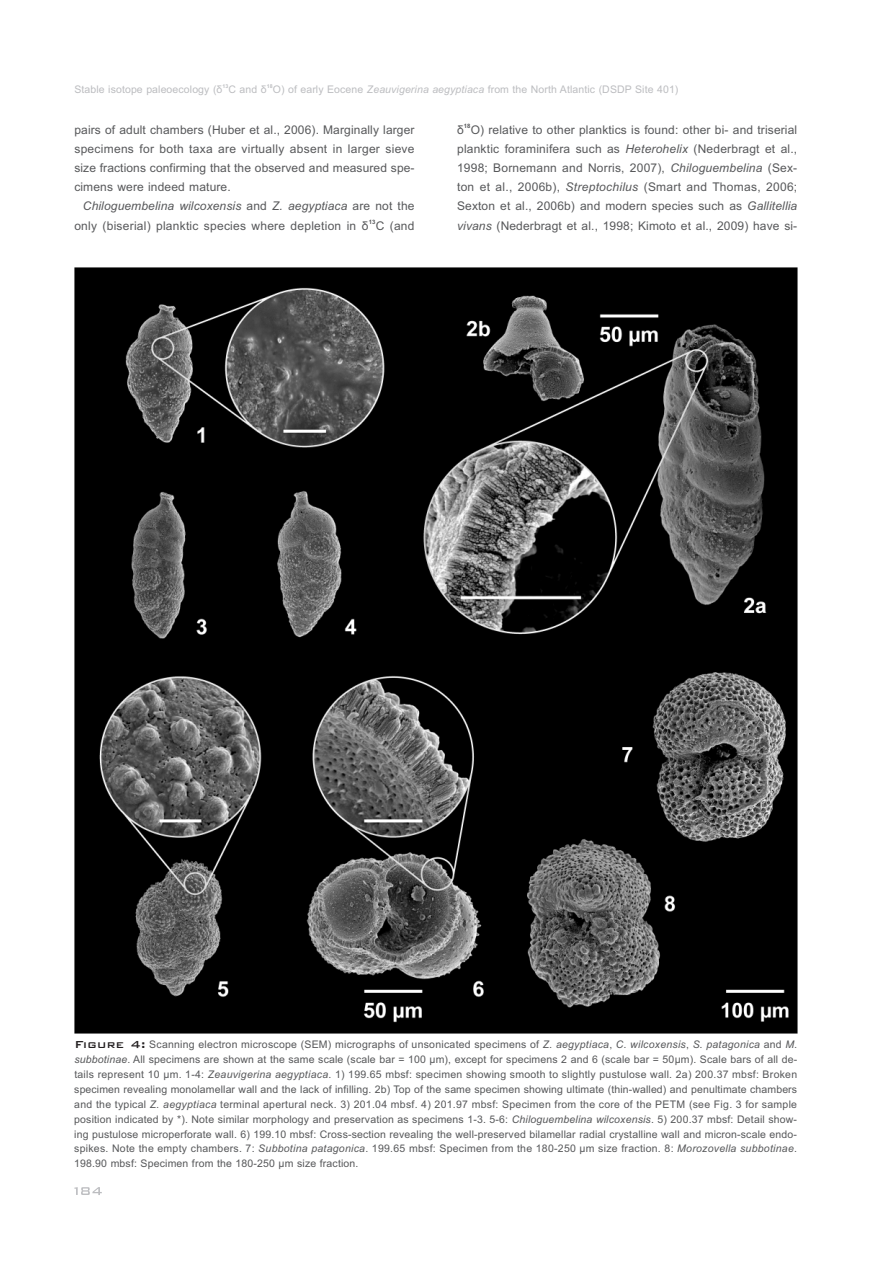
<style>
.page{position:relative;width:893px;height:1263px;background:#fff}
.page>*{position:absolute;margin:0;border:0;box-sizing:border-box;transform-origin:0 0}
.t1{font:12px/19.2px "Arial";letter-spacing:.01em;color:#57585a;text-align:justify}
.t2{font:italic 12px "Arial";letter-spacing:.01em;color:#57585a}
.t3{font:10.5px/14.9px "Arial";letter-spacing:.015em;color:#57585a;text-align:justify}
.t4{font:10.5px "Arial";letter-spacing:.01em;color:#bcbdc0}
.t5{font:700 6px "Arial";color:#57585a}
.t6{font:700 5.25px "Arial";color:#bcbdc0}
.s1{font-style:italic}
.s2{font-style:normal}
.s3{font-family:"Bank Gothic BT";font-weight:500;font-size:13.5px;color:#231f20}
</style>
<div class="page">
<img style="left:74px;top:268px;width:724px;height:766px">
<svg style="left:74px;top:1187px;width:28px;height:8px"></svg>
<p class="t6" style="left:223px;top:84px;width:7px">13</p>
<p class="t6" style="left:267px;top:84px;width:7px">18</p>
<p class="t4" style="left:74px;top:86px;width:605px">Stable isotope paleoecology (δ C and δ O) of early Eocene <span class="s1">Zeauvigerina aegyptiaca</span> from the North Atlantic (DSDP Site 401)</p>
<p class="t1" style="left:74px;top:121px;width:342px">pairs of adult chambers (Huber et al., 2006). Marginally larger specimens for both taxa are virtually absent in larger sieve size fractions confirming that the observed and measured spe&shy;cimens were indeed mature.</p>
<p class="t2" style="left:83px;top:202px;width:333px">Chiloguembelina wilcoxensis <span class="s2">and</span> Z. aegyptiaca <span class="s2">are not the</span></p>
<p class="t5" style="left:369px;top:219px;width:8px">13</p>
<p class="t1" style="left:74px;top:217px;width:342px">only (biserial) planktic species where depletion in δ C (and</p>
<p class="t5" style="left:464px;top:124px;width:8px">18</p>
<p class="t1" style="left:471px;top:121px;width:328px">O) relative to other planktics is found: other bi- and triserial</p>
<p class="t1" style="left:457px;top:121px;width:342px;text-align:left">δ<br>planktic foraminifera such as <span class="s1">Heterohelix</span> (Nederbragt et al., 1998; Bornemann and Norris, 2007), <span class="s1">Chiloguembelina</span> (Sex&shy;ton et al., 2006b), <span class="s1">Streptochilus</span> (Smart and Thomas, 2006; Sexton et al., 2006b) and modern species such as <span class="s1">Gallitellia vivans</span> (Nederbragt et al., 1998; Kimoto et al., 2009) have si-</p>
<p class="t3" style="left:74px;top:1038px;width:725px"><span class="s3">Figure 4:</span> Scanning electron microscope (SEM) micrographs of unsonicated specimens of <span class="s1">Z. aegyptiaca</span>, <span class="s1">C. wilcoxensis</span>, <span class="s1">S. patagonica</span> and <span class="s1">M. subbotinae</span>. All specimens are shown at the same scale (scale bar = 100 µm), except for specimens 2 and 6 (scale bar = 50µm). Scale bars of all de&shy;tails represent 10 µm. 1-4: <span class="s1">Zeauvigerina aegyptiaca</span>. 1) 199.65 mbsf: specimen showing smooth to slightly pustulose wall. 2a) 200.37 mbsf: Broken specimen revealing monolamellar wall and the lack of infilling. 2b) Top of the same specimen showing ultimate (thin-walled) and penultimate chambers and the typical <span class="s1">Z. aegyptiaca</span> terminal apertural neck. 3) 201.04 mbsf. 4) 201.97 mbsf: Specimen from the core of the PETM (see Fig. 3 for sample position indicated by *). Note similar morphology and preservation as specimens 1-3. 5-6: <span class="s1">Chiloguembelina wilcoxensis</span>. 5) 200.37 mbsf: Detail show&shy;ing pustulose microperforate wall. 6) 199.10 mbsf: Cross-section revealing the well-preserved bilamellar radial crystalline wall and micron-scale endo&shy;spikes. Note the empty chambers. 7: <span class="s1">Subbotina patagonica</span>. 199.65 mbsf: Specimen from the 180-250 µm size fraction. 8: <span class="s1">Morozovella subbotinae</span>.<br>198.90 mbsf: Specimen from the 180-250 µm size fraction.</p>
</div>
